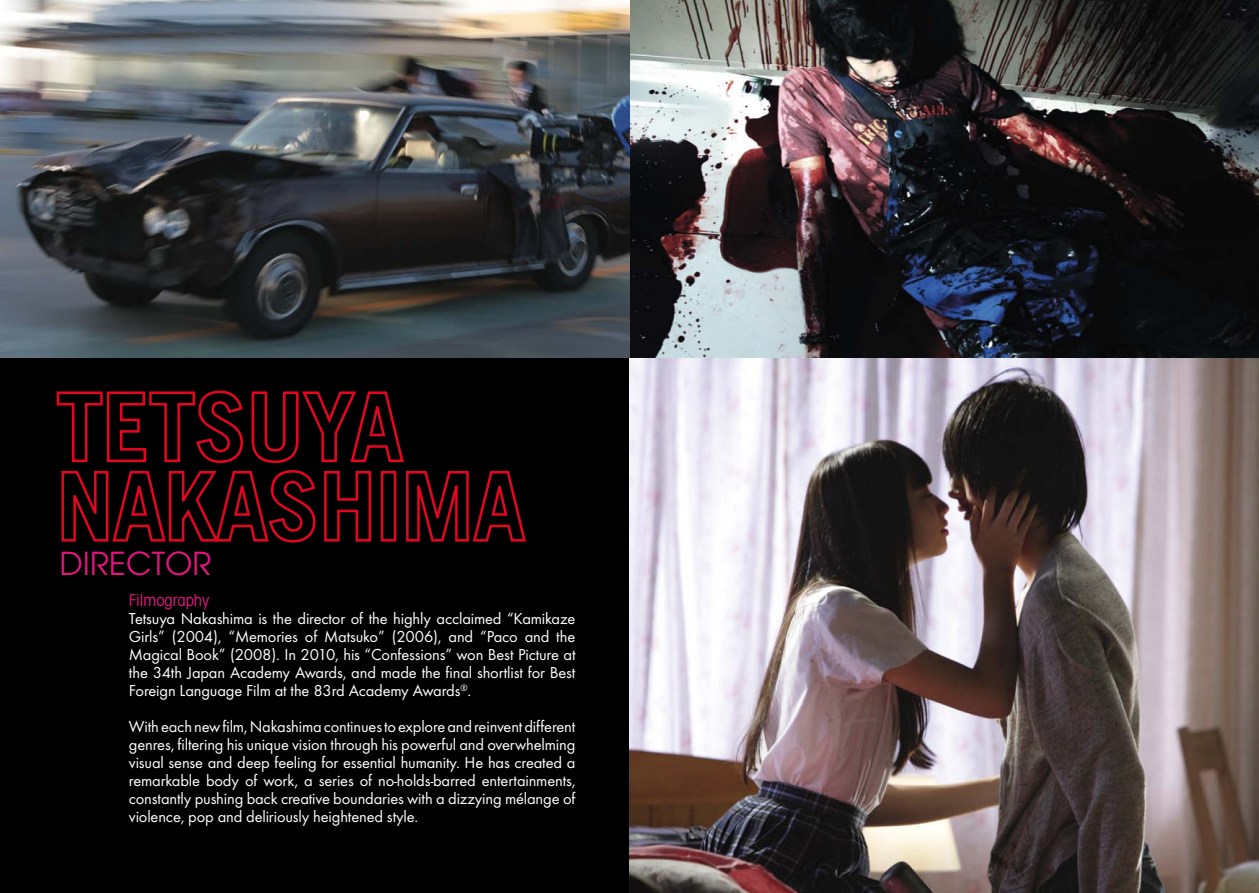
<style>
.page{position:relative;width:1259px;height:893px;background:#000}
.page>*{position:absolute;margin:0;border:0;box-sizing:border-box;transform-origin:0 0}
.t1{font:31.5px "Avant Garde";color:#e41580}
.t2{font:16.5px/18px "Futura T";letter-spacing:-.01em;color:#fff;text-align:justify}
.t3{font:condensed 16.5px "Avant Garde";color:#e41580}
</style>
<div class="page">
<img style="left:629px;top:357px;width:630px;height:536px">
<img style="left:629px;top:0;width:630px;height:357px">
<img style="left:0;top:0;width:629px;height:357px">
<svg style="left:56px;top:390px;width:470px;height:153px"></svg>
<h1 class="t1" style="left:60px;top:545px;width:154px">DIRECTOR</h1>
<p class="t3" style="left:129px;top:590px;width:82px">Filmography</p>
<p class="t2" style="left:129px;top:609px;width:448px">Tetsuya Nakashima is the director of the highly acclaimed “Kamikaze Girls” (2004), “Memories of Matsuko” (2006), and “Paco and the Magical Book” (2008). In 2010, his “Confessions” won Best Picture at the 34th Japan Academy Awards, and made the final shortlist for Best Foreign Language Film at the 83rd Academy Awards<sup>®</sup>.</p>
<p class="t2" style="left:129px;top:717px;width:448px">With each new film, Nakashima continues to explore and reinvent different genres, filtering his unique vision through his powerful and overwhelming visual sense and deep feeling for essential humanity. He has created a remarkable body of work, a series of no-holds-barred entertainments, constantly pushing back creative boundaries with a dizzying mélange of violence, pop and deliriously heightened style.</p>
</div>
